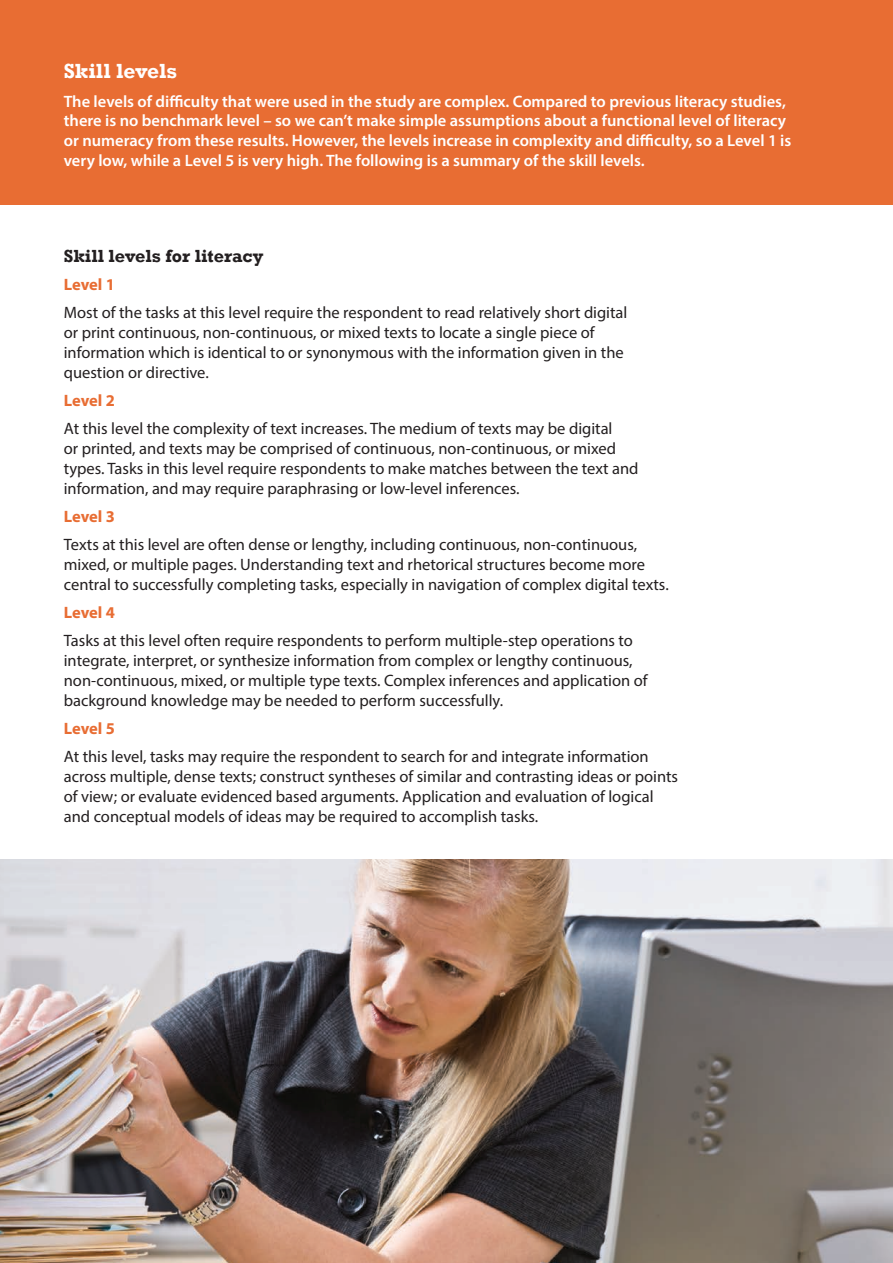
<style>
.page{position:relative;width:893px;height:1263px;background:#fff}
.page>*{position:absolute;margin:0;border:0;box-sizing:border-box;transform-origin:0 0}
.t1{font:700 21px "Rockwell";color:#fff}
.t2{font:700 18px "Rockwell";color:#231f20}
.t3{font:16.5px/19.8px "Myriad Pro";color:#231f20}
.t4{font:600 16.5px/19.8px "Myriad Pro";color:#fff}
.t5{font:700 16.5px "Myriad Pro";letter-spacing:-.005em;color:#e86d33}
</style>
<div class="page">
<div style="left:0;top:0;width:893px;height:204px;background:#e86d33"></div>
<img style="left:0;top:859px;width:893px;height:404px">
<p class="t1" style="left:64px;top:59px;width:115px">Skill levels</p>
<p class="t4" style="left:64px;top:91px;width:729px">The levels of difficulty that were used in the study are complex. Compared to previous literacy studies, there is no benchmark level – so we can’t make simple assumptions about a functional level of literacy or numeracy from these results. However, the levels increase in complexity and difficulty, so a Level 1 is very low, while a Level 5 is very high. The following is a summary of the skill levels.</p>
<p class="t2" style="left:64px;top:245px;width:201px">Skill levels for literacy</p>
<p class="t5" style="left:64px;top:274px;width:53px">Level 1</p>
<p class="t3" style="left:64px;top:302px;width:565px">Most of the tasks at this level require the respondent to read relatively short digital or print continuous, non-continuous, or mixed texts to locate a single piece of information which is identical to or synonymous with the information given in the question or directive.</p>
<p class="t5" style="left:64px;top:390px;width:53px">Level 2</p>
<p class="t3" style="left:64px;top:418px;width:576px">At this level the complexity of text increases. The medium of texts may be digital<br>or printed, and texts may be comprised of continuous, non-continuous, or mixed types. Tasks in this level require respondents to make matches between the text and information, and may require paraphrasing or low-level inferences.</p>
<p class="t5" style="left:64px;top:506px;width:53px">Level 3</p>
<p class="t3" style="left:64px;top:534px;width:606px">Texts at this level are often dense or lengthy, including continuous, non-continuous, mixed, or multiple pages. Understanding text and rhetorical structures become more central to successfully completing tasks, especially in navigation of complex digital texts.</p>
<p class="t5" style="left:64px;top:602px;width:53px">Level 4</p>
<p class="t3" style="left:64px;top:631px;width:585px">Tasks at this level often require respondents to perform multiple-step operations to integrate, interpret, or synthesize information from complex or lengthy continuous, non-continuous, mixed, or multiple type texts. Complex inferences and application of background knowledge may be needed to perform successfully.</p>
<p class="t5" style="left:64px;top:718px;width:53px">Level 5</p>
<p class="t3" style="left:64px;top:747px;width:616px">At this level, tasks may require the respondent to search for and integrate information across multiple, dense texts; construct syntheses of similar and contrasting ideas or points of view; or evaluate evidenced based arguments. Application and evaluation of logical and conceptual models of ideas may be required to accomplish tasks.</p>
</div>
